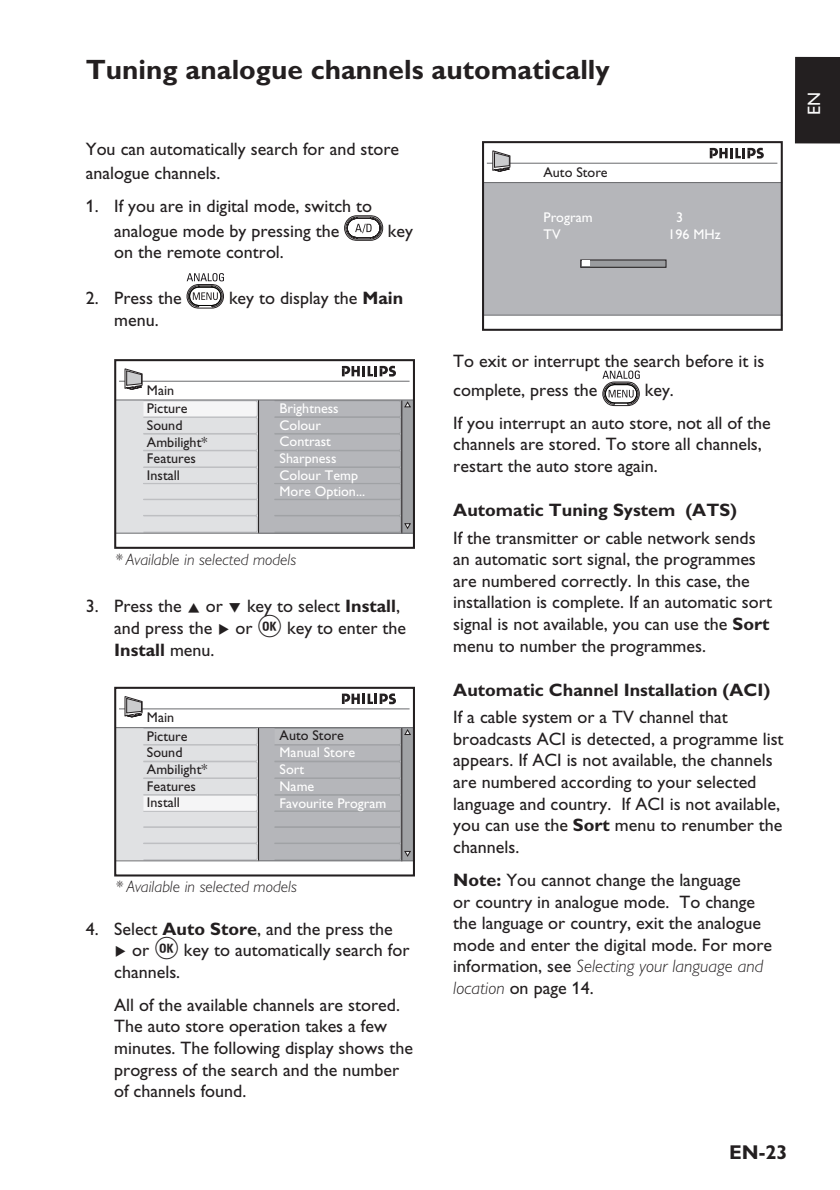
<style>
.page{position:relative;width:840px;height:1190px;background:#fff}
.page>*{position:absolute;margin:0;border:0;box-sizing:border-box;transform-origin:0 0}
.t1{font:700 28px "Gill Alt One";color:#231f20}
.t2{font:700 20px "Gill Alt One";color:#231f20}
.t3{font:18px/21.6px "Gill Alt One";color:#231f20}
.t4{font:700 18px "Gill Alt One";color:#231f20}
.t5{font:18px "Gill Alt One";color:#fafafa}
.t6{font:italic 300 16.4px "Gill Sans Std";color:#231f20}
.t7{font:14px/16.8px "Gill Sans Std";color:#fff}
.t8{font:14px/16.8px "Gill Sans Std";color:#231f20}
.s1{font-weight:700}
.s2{font-family:"Philips DFU"}
.s3{font-family:"Philips DFU";font-size:24px}
.s4{font-weight:300;font-style:italic}
</style>
<div class="page">
<div style="left:794px;top:57px;width:45px;height:86px;background:#231f20"></div>
<svg style="left:186px;top:215px;width:198px;height:93px"></svg>
<div style="left:401px;top:400px;width:12px;height:133px;background:#a0a2a5"></div>
<div style="left:259px;top:400px;width:142px;height:133px;background:#b5b6ba"></div>
<div style="left:115px;top:400px;width:143px;height:132px;background:#e0e1e3"></div>
<svg style="left:142px;top:400px;width:116px;height:132px"></svg>
<hr style="left:119px;top:380px;width:290px;height:1px;background:#6c6d70">
<svg style="left:342px;top:365px;width:54px;height:11px"></svg>
<svg style="left:273px;top:400px;width:138px;height:132px"></svg>
<svg style="left:124px;top:368px;width:18px;height:22px"></svg>
<hr style="left:258px;top:400px;width:1px;height:133px;background:#231f20">
<hr style="left:115px;top:399px;width:299px;height:1px;background:#6c6d70">
<hr style="left:115px;top:532px;width:299px;height:1px;background:#6c6d70">
<div style="left:114px;top:359px;width:301px;height:189px;border:2px solid #231f20"></div>
<div style="left:401px;top:727px;width:12px;height:134px;background:#a0a2a5"></div>
<div style="left:259px;top:727px;width:142px;height:133px;background:#b5b6ba"></div>
<div style="left:115px;top:727px;width:143px;height:133px;background:#e0e1e3"></div>
<svg style="left:142px;top:728px;width:116px;height:132px"></svg>
<hr style="left:119px;top:708px;width:290px;height:1px;background:#6c6d70">
<svg style="left:342px;top:693px;width:54px;height:11px"></svg>
<svg style="left:273px;top:728px;width:138px;height:132px"></svg>
<svg style="left:124px;top:696px;width:18px;height:21px"></svg>
<hr style="left:258px;top:727px;width:1px;height:133px;background:#231f20">
<hr style="left:115px;top:727px;width:299px;height:1px;background:#6c6d70">
<hr style="left:115px;top:860px;width:299px;height:1px;background:#6c6d70">
<div style="left:114px;top:686px;width:301px;height:190px;border:2px solid #231f20"></div>
<div style="left:483px;top:183px;width:297px;height:132px;background:#b5b6ba"></div>
<hr style="left:483px;top:182px;width:298px;height:1px;background:#6c6d70">
<hr style="left:483px;top:314px;width:299px;height:1px;background:#6c6d70">
<div style="left:580px;top:260px;width:85px;height:7px;background:#9a9c9f"></div>
<div style="left:580px;top:259px;width:86px;height:9px;border:1px solid #231f20"></div>
<div style="left:581px;top:260px;width:8px;height:6px;background:#fff"></div>
<hr style="left:486px;top:163px;width:291px;height:1px;background:#6c6d70">
<svg style="left:709px;top:148px;width:54px;height:11px"></svg>
<svg style="left:492px;top:150px;width:18px;height:22px"></svg>
<div style="left:482px;top:141px;width:300px;height:190px;border:2px solid #231f20"></div>
<svg style="left:602px;top:370px;width:38px;height:36px"></svg>
<h1 class="t1" style="left:86px;top:60px;width:525px">Tuning analogue channels automatically</h1>
<p class="t3" style="left:86px;top:139px;width:315px;line-height:24px">You can automatically search for and store analogue channels.</p>
<p class="t3" style="left:114px;top:195px;width:259px;line-height:24.6px">If you are in digital mode, switch to analogue mode by pressing the</p>
<p class="t3" style="left:86px;top:197px;width:14px">1.</p>
<p class="t3" style="left:388px;top:222px;width:27px">key</p>
<p class="t3" style="left:86px;top:289px;width:14px">2.</p>
<p class="t3" style="left:114px;top:243px;width:171px">on the remote control.</p>
<p class="t3" style="left:114px;top:289px;width:69px">Press the</p>
<p class="t3" style="left:229px;top:289px;width:176px">key to display the <span class="s1">Main</span></p>
<p class="t3" style="left:114px;top:311px;width:46px">menu.</p>
<p class="t8" style="left:147px;top:382px;width:42px;line-height:18.4px">Main<br>Picture</p>
<p class="t8" style="left:147px;top:418px;width:62px">Sound<br>Ambilight*<br>Features<br>Install</p>
<p class="t7" style="left:279px;top:401px;width:87px">Brightness<br>Colour<br>Contrast<br>Sharpness<br>Colour Temp<br>More Option...</p>
<p class="t3" style="left:86px;top:597px;width:14px">3.</p>
<p class="t6" style="left:115px;top:553px;width:183px">* Available in selected models</p>
<p class="t3" style="left:114px;top:597px;width:293px">Press the <span class="s2">Î</span> or <span class="s2">ï</span> key to select <span class="s1">Install</span>, and press the <span class="s2">Æ</span> or <span class="s3">u</span> key to enter the<br><span class="s1">Install</span> menu.</p>
<p class="t8" style="left:147px;top:709px;width:42px;line-height:18.4px">Main<br>Picture</p>
<p class="t8" style="left:147px;top:745px;width:62px">Sound<br>Ambilight*<br>Features<br>Install</p>
<p class="t8" style="left:279px;top:728px;width:66px">Auto Store</p>
<p class="t7" style="left:279px;top:745px;width:108px">Manual Store<br>Sort<br>Name<br>Favourite Program</p>
<p class="t3" style="left:86px;top:919px;width:14px">4.</p>
<p class="t6" style="left:115px;top:880px;width:183px">* Available in selected models</p>
<p class="t3" style="left:114px;top:919px;width:296px">Select <span class="s1">Auto Store</span>, and the press the<br><span class="s2">Æ</span> or <span class="s3">u</span> key to automatically search for channels.</p>
<p class="t3" style="left:114px;top:995px;width:300px">All of the available channels are stored.<br>The auto store operation takes a few minutes. The following display shows the progress of the search and the number of channels found.</p>
<p class="t8" style="left:543px;top:165px;width:66px">Auto Store</p>
<p class="t7" style="left:543px;top:211px;width:51px">Program</p>
<p class="t7" style="left:675px;top:211px;width:9px">3</p>
<p class="t7" style="left:543px;top:227px;width:19px">TV</p>
<p class="t7" style="left:668px;top:227px;width:54px">196 MHz</p>
<p class="t3" style="left:453px;top:348px;width:312px;line-height:28.8px">To exit or interrupt the search before it is complete, press the</p>
<p class="t3" style="left:453px;top:375px;width:319px;line-height:33px;text-indent:191px">key.<br>If you interrupt an auto store, not all of the</p>
<p class="t3" style="left:453px;top:435px;width:310px">channels are stored. To store all channels, restart the auto store again.</p>
<p class="t4" style="left:453px;top:504px;width:285px">Automatic Tuning System (ATS)</p>
<p class="t3" style="left:453px;top:528px;width:320px">If the transmitter or cable network sends an automatic sort signal, the programmes are numbered correctly. In this case, the installation is complete. If an automatic sort signal is not available, you can use the <span class="s1">Sort </span>menu to number the programmes.</p>
<p class="t4" style="left:453px;top:683px;width:318px">Automatic Channel Installation (ACI)</p>
<p class="t3" style="left:453px;top:708px;width:331px">If a cable system or a TV channel that broadcasts ACI is detected, a programme list appears. If ACI is not available, the channels are numbered according to your selected language and country. If ACI is not available, you can use the <span class="s1">Sort</span> menu to renumber the channels.</p>
<p class="t3" style="left:453px;top:870px;width:320px"><span class="s1">Note:</span> You cannot change the language<br>or country in analogue mode. To change the language or country, exit the analogue mode and enter the digital mode. For more information, see <span class="s4">Selecting your language and location</span> on page 14.</p>
<p class="t2" style="left:729px;top:1144px;width:60px">EN-23</p>
<p class="t5" style="left:807px;top:115px;width:25px;rotate:-90deg">EN</p>
</div>
